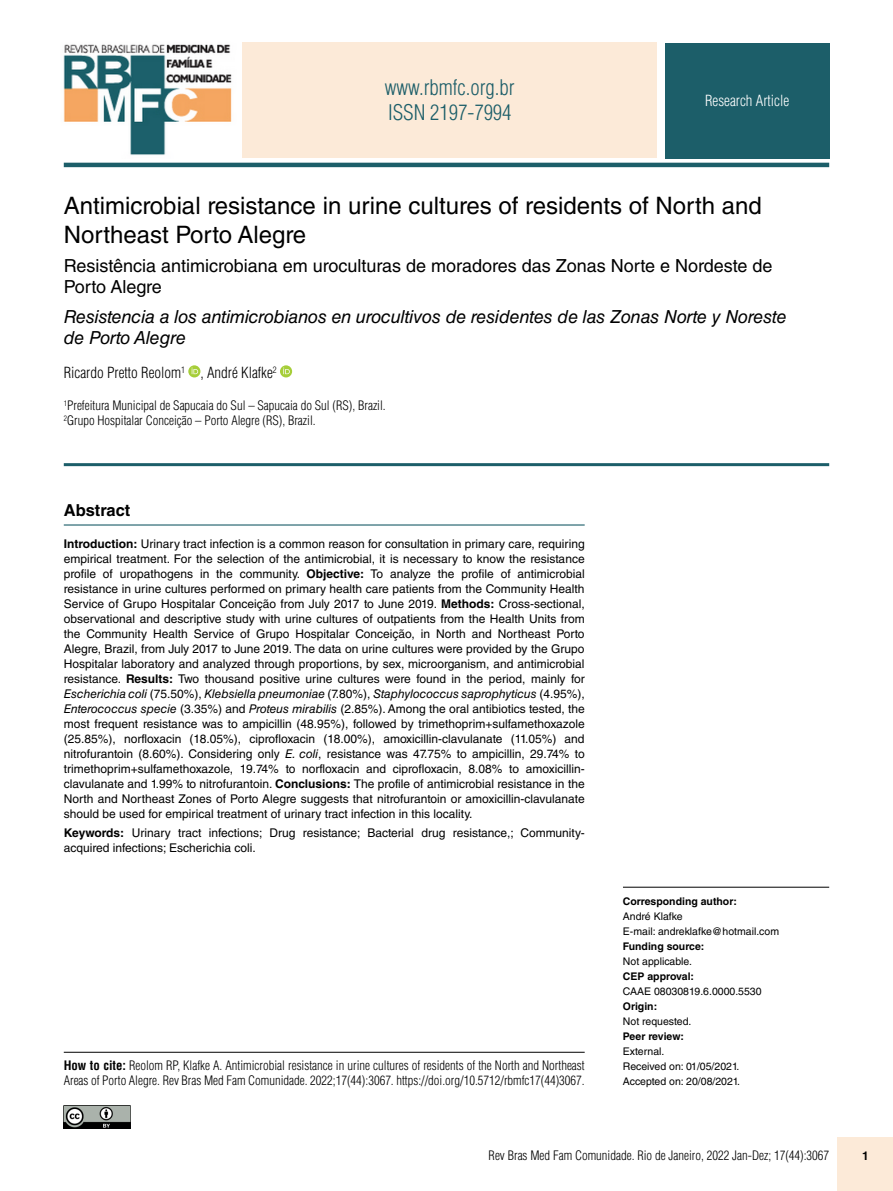
<style>
.page{position:relative;width:893px;height:1191px;background:#fff}
.page>*{position:absolute;margin:0;border:0;box-sizing:border-box;transform-origin:0 0}
.t1{font:24px/28.8px "Helvetica LT Std";color:#000}
.t2{font:300 condensed 21px/25.2px "Helvetica LT Std";color:#1c5e69}
.t3{font:italic 18px/21px "Helvetica LT Std";letter-spacing:-.01em;color:#000}
.t4{font:18px/21px "Helvetica LT Std";color:#000}
.t5{font:700 16.5px "Helvetica LT Std";color:#000}
.t6{font:300 condensed 15px "Helvetica LT Std";color:#000}
.t7{font:300 condensed 15px "Helvetica LT Std";color:#fff}
.t8{font:300 condensed 12.75px/15.3px "Helvetica LT Std";color:#000}
.t9{font:12px/15px "Helvetica LT Std";color:#000;text-align:justify}
.t10{font:700 12px "Helvetica LT Std";color:#000}
.t11{font:10.5px/15px "Helvetica LT Std";color:#000}
.t12{font:700 10.5px "Helvetica LT Std";color:#000}
.s1{font-weight:700}
.s2{font-style:italic}
</style>
<div class="page">
<div style="left:838px;top:1137px;width:55px;height:54px;background:#fcead8"></div>
<hr style="left:623px;top:886px;width:206px;height:1px;background:#000">
<hr style="left:64px;top:524px;width:521px;height:1px;background:#1c5e69">
<img style="left:64px;top:1105px;width:67px;height:23px">
<img style="left:63px;top:44px;width:169px;height:111px">
<div style="left:242px;top:42px;width:415px;height:116px;background:#fcead8"></div>
<div style="left:665px;top:43px;width:164px;height:116px;background:#1c5e69"></div>
<hr style="left:64px;top:163px;width:765px;height:4px;background:#1c5e69">
<svg style="left:188px;top:365px;width:12px;height:12px"></svg>
<svg style="left:192px;top:367px;width:6px;height:7px"></svg>
<svg style="left:280px;top:365px;width:12px;height:12px"></svg>
<svg style="left:283px;top:367px;width:7px;height:7px"></svg>
<hr style="left:64px;top:463px;width:765px;height:3px;background:#1c5e69">
<hr style="left:64px;top:1051px;width:521px;height:1px;background:#000">
<h2 class="t2" style="left:385px;top:75px;width:131px">www.rbmfc.org.br<br>ISSN 2197-7994</h2>
<p class="t7" style="left:705px;top:92px;width:86px">Research Article</p>
<h1 class="t1" style="left:64px;top:191px;width:700px">Antimicrobial resistance in urine cultures of residents of North and<br>Northeast Porto Alegre</h1>
<h3 class="t4" style="left:64px;top:255px;width:710px">Resistência antimicrobiana em uroculturas de moradores das Zonas Norte e Nordeste de<br>Porto Alegre</h3>
<h3 class="t3" style="left:64px;top:306px;width:724px">Resistencia a los antimicrobianos en urocultivos de residentes de las Zonas Norte y Noreste de Porto Alegre</h3>
<p class="t6" style="left:64px;top:363px;width:215px">Ricardo Pretto Reolom<sup>1</sup> , André Klafke<sup>2</sup></p>
<p class="t8" style="left:64px;top:397px;width:323px"><sup>1</sup>Prefeitura Municipal de Sapucaia do Sul – Sapucaia do Sul (RS), Brazil.<br><sup>2</sup>Grupo Hospitalar Conceição – Porto Alegre (RS), Brazil.</p>
<h3 class="t5" style="left:64px;top:500px;width:68px">Abstract</h3>
<p class="t9" style="left:64px;top:536px;width:522px"><span class="s1">Introduction:</span> Urinary tract infection is a common reason for consultation in primary care, requiring empirical treatment. For the selection of the antimicrobial, it is necessary to know the resistance profile of uropathogens in the community. <span class="s1">Objective:</span> To analyze the profile of antimicrobial resistance in urine cultures performed on primary health care patients from the Community Health Service of Grupo Hospitalar Conceição from July 2017 to June 2019. <span class="s1">Methods:</span> Cross-sectional, observational and descriptive study with urine cultures of outpatients from the Health Units from the Community Health Service of Grupo Hospitalar Conceição, in North and Northeast Porto Alegre, Brazil, from July 2017 to June 2019. The data on urine cultures were provided by the Grupo Hospitalar laboratory and analyzed through proportions, by sex, microorganism, and antimicrobial resistance. <span class="s1">Results:</span> Two thousand positive urine cultures were found in the period, mainly for <span class="s2">Escherichia coli</span> (75.50%), <span class="s2">Klebsiella pneumoniae</span> (7.80%), <span class="s2">Staphylococcus saprophyticus</span> (4.95%), <span class="s2">Enterococcus specie</span> (3.35%) and <span class="s2">Proteus mirabilis</span> (2.85%). Among the oral antibiotics tested, the most frequent resistance was to ampicillin (48.95%), followed by trimethoprim+sulfamethoxazole (25.85%), norfloxacin (18.05%), ciprofloxacin (18.00%), amoxicillin-clavulanate (11.05%) and nitrofurantoin (8.60%). Considering only <span class="s2">E. coli</span>, resistance was 47.75% to ampicillin, 29.74% to trimethoprim+sulfamethoxazole, 19.74% to norfloxacin and ciprofloxacin, 8.08% to amoxicillin&shy;clavulanate and 1.99% to nitrofurantoin. <span class="s1">Conclusions:</span> The profile of antimicrobial resistance in the North and Northeast Zones of Porto Alegre suggests that nitrofurantoin or amoxicillin-clavulanate should be used for empirical treatment of urinary tract infection in this locality.</p>
<p class="t9" style="left:64px;top:825px;width:522px"><span class="s1">Keywords:</span> Urinary tract infections; Drug resistance; Bacterial drug resistance,; Community&shy;acquired infections; Escherichia coli.</p>
<p class="t8" style="left:64px;top:1057px;width:522px"><span class="s1">How to cite:</span> Reolom RP, Klafke A. Antimicrobial resistance in urine cultures of residents of the North and Northeast<br>Areas of Porto Alegre. Rev Bras Med Fam Comunidade. 2022;17(44):3067. https://doi.org/10.5712/rbmfc17(44)3067.</p>
<p class="t12" style="left:623px;top:894px;width:115px">Corresponding author:</p>
<p class="t11" style="left:623px;top:908px;width:158px">André Klafke<br>E-mail: andreklafke@hotmail.com</p>
<p class="t12" style="left:623px;top:939px;width:83px">Funding source:</p>
<p class="t11" style="left:623px;top:953px;width:71px">Not applicable.</p>
<p class="t12" style="left:623px;top:969px;width:73px">CEP approval:</p>
<p class="t11" style="left:623px;top:983px;width:140px">CAAE 08030819.6.0000.5530</p>
<p class="t12" style="left:623px;top:999px;width:36px">Origin:</p>
<p class="t11" style="left:623px;top:1013px;width:70px">Not requested.</p>
<p class="t12" style="left:623px;top:1029px;width:63px">Peer review:</p>
<p class="t11" style="left:623px;top:1043px;width:119px">External.<br>Received on: 01/05/2021.<br>Accepted on: 20/08/2021.</p>
<p class="t8" style="left:489px;top:1147px;width:342px">Rev Bras Med Fam Comunidade. Rio de Janeiro, 2022 Jan-Dez; 17(44):3067</p>
<p class="t10" style="left:862px;top:1148px;width:8px">1</p>
</div>
